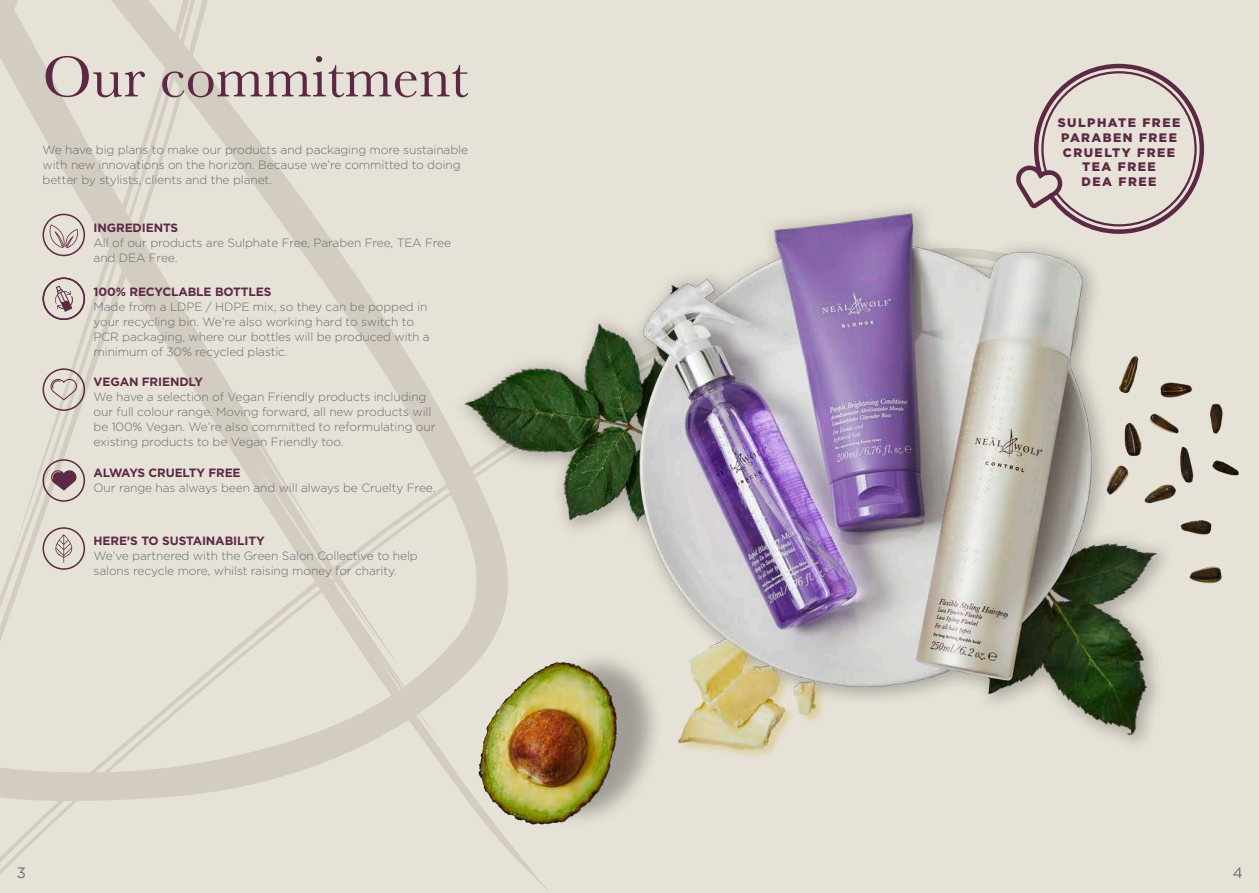
<style>
.page{position:relative;width:1259px;height:893px;background:#fff}
.page>*{position:absolute;margin:0;border:0;box-sizing:border-box;transform-origin:0 0}
.t1{font:60px "Baskerville";color:#5c2844}
.t2{font:15px "Gotham";color:#686d72}
.t3{font:900 12.3px/14.9px "Gotham";letter-spacing:.12em;color:#5c2844;text-align:center}
.t4{font:300 12px/15px "Gotham";letter-spacing:-.01em;color:#686d72}
.t5{font:700 12px "Gotham";letter-spacing:-.01em;color:#5c2844}
</style>
<div class="page">
<svg style="left:0;top:0;width:255px;height:893px;background:#e2ded2"></svg>
<img style="left:255px;top:0;width:1004px;height:893px">
<svg style="left:43px;top:214px;width:42px;height:42px;background:#cdc1bc"></svg>
<svg style="left:43px;top:277px;width:42px;height:43px;background:#c7b8b6"></svg>
<svg style="left:43px;top:368px;width:42px;height:43px;background:#ccc0bb"></svg>
<svg style="left:43px;top:459px;width:42px;height:43px;background:#baa8a8"></svg>
<svg style="left:43px;top:527px;width:42px;height:43px;background:#d0c4bf"></svg>
<svg style="left:1015px;top:64px;width:189px;height:170px;background:#d5ccc5"></svg>
<h1 class="t1" style="left:43px;top:39px;width:427px">Our commitment</h1>
<p class="t4" style="left:43px;top:142px;width:427px">We have big plans to make our products and packaging more sustainable with new innovations on the horizon. Because we’re committed to doing better by stylists, clients and the planet.</p>
<p class="t5" style="left:94px;top:220px;width:86px">INGREDIENTS</p>
<p class="t4" style="left:94px;top:235px;width:359px">All of our products are Sulphate Free, Paraben Free, TEA Free and DEA Free.</p>
<p class="t5" style="left:94px;top:283px;width:179px">100% RECYCLABLE BOTTLES</p>
<p class="t4" style="left:94px;top:298px;width:338px">Made from a LDPE / HDPE mix, so they can be popped in your recycling bin. We’re also working hard to switch to PCR packaging, where our bottles will be produced with a minimum of 30% recycled plastic.</p>
<p class="t5" style="left:94px;top:374px;width:111px">VEGAN FRIENDLY</p>
<p class="t4" style="left:94px;top:389px;width:343px">We have a selection of Vegan Friendly products including our full colour range. Moving forward, all new products will be 100% Vegan. We’re also committed to reformulating our existing products to be Vegan Friendly too.</p>
<p class="t5" style="left:94px;top:465px;width:149px">ALWAYS CRUELTY FREE</p>
<p class="t4" style="left:94px;top:480px;width:343px">Our range has always been and will always be Cruelty Free.</p>
<p class="t5" style="left:94px;top:533px;width:172px">HERE’S TO SUSTAINABILITY</p>
<p class="t4" style="left:94px;top:548px;width:326px">We’ve partnered with the Green Salon Collective to help salons recycle more, whilst raising money for charity.</p>
<p class="t3" style="left:1057px;top:115px;width:124px">SULPHATE FREE<br>PARABEN FREE<br>CRUELTY FREE<br>TEA FREE<br>DEA FREE</p>
<p class="t2" style="left:17px;top:863px;width:11px">3</p>
<p class="t2" style="left:1232px;top:863px;width:12px">4</p>
</div>
